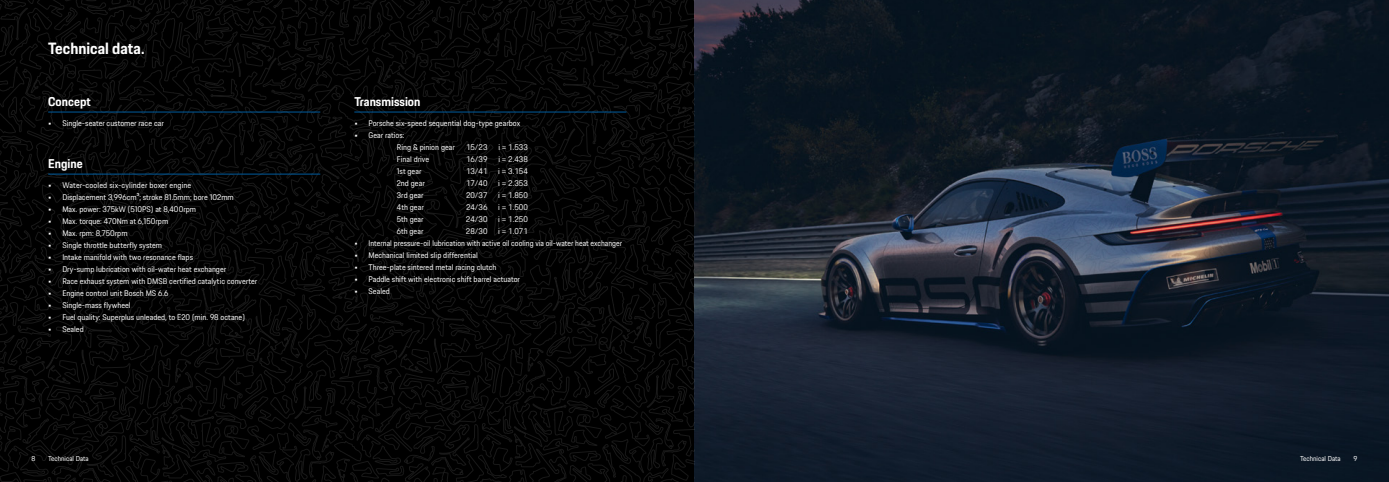
<style>
.page{position:relative;width:1389px;height:482px;background:#fff}
.page>*{position:absolute;margin:0;border:0;box-sizing:border-box;transform-origin:0 0}
.t1{font:700 16px "Porsche Next";color:#fff}
.t2{font:700 12.5px "Porsche Next";color:#fff}
.t3{font:8px/12px "Porsche Next";color:#fff}
.t4{font:8px "Porsche Next";letter-spacing:.02em;color:#fff}
.t5{font:7px "Porsche Next";color:#fff}
</style>
<div class="page">
<img style="left:695px;top:0;width:694px;height:482px">
<svg style="left:0;top:0;width:695px;height:482px;background:#050505"></svg>
<hr style="left:354px;top:112px;width:272px;height:1px;background:#005c9e">
<hr style="left:48px;top:112px;width:272px;height:1px;background:#005c9e">
<hr style="left:48px;top:174px;width:272px;height:1px;background:#005c9e">
<h1 class="t1" style="left:48px;top:38px;width:98px">Technical data.</h1>
<h2 class="t2" style="left:48px;top:94px;width:44px">Concept</h2>
<p class="t3" style="left:48px;top:117px;width:117px">• Single-seater customer race car</p>
<h2 class="t2" style="left:48px;top:156px;width:36px">Engine</h2>
<p class="t4" style="left:48px;top:180px;width:145px">• Water-cooled six-cylinder boxer engine</p>
<p class="t3" style="left:48px;top:191px;width:187px">• Displacement 3,996cm³; stroke 81.5mm; bore 102mm</p>
<p class="t3" style="left:48px;top:203px;width:149px">• Max. power: 375kW (510PS) at 8,400rpm</p>
<p class="t3" style="left:48px;top:215px;width:122px">• Max. torque: 470Nm at 6,150rpm</p>
<p class="t3" style="left:48px;top:227px;width:81px">• Max. rpm: 8,750rpm</p>
<p class="t3" style="left:48px;top:239px;width:115px">• Single throttle butterfly system</p>
<p class="t3" style="left:48px;top:251px;width:146px">• Intake manifold with two resonance flaps</p>
<p class="t3" style="left:48px;top:263px;width:180px">• Dry-sump lubrication with oil-water heat exchanger</p>
<p class="t3" style="left:48px;top:275px;width:211px">• Race exhaust system with DMSB certified catalytic converter</p>
<p class="t3" style="left:48px;top:287px;width:122px">• Engine control unit Bosch MS 6.6</p>
<p class="t3" style="left:48px;top:299px;width:84px">• Single-mass flywheel</p>
<p class="t3" style="left:48px;top:311px;width:198px">• Fuel quality: Superplus unleaded, to E20 (min. 98 octane)</p>
<p class="t3" style="left:48px;top:323px;width:37px">• Sealed</p>
<h2 class="t2" style="left:354px;top:94px;width:68px">Transmission</h2>
<p class="t3" style="left:354px;top:117px;width:167px">• Porsche six-speed sequential dog-type gearbox</p>
<p class="t3" style="left:397px;top:129px;width:60px;text-indent:-43px">• Gear ratios:<br>Ring &amp; pinion gear</p>
<p class="t3" style="left:466px;top:141px;width:23px">15/23</p>
<p class="t3" style="left:498px;top:141px;width:31px">i = 1.533</p>
<p class="t3" style="left:397px;top:153px;width:34px">Final drive</p>
<p class="t3" style="left:466px;top:153px;width:23px">16/39</p>
<p class="t3" style="left:498px;top:153px;width:31px">i = 2.438</p>
<p class="t3" style="left:397px;top:165px;width:26px">1st gear</p>
<p class="t3" style="left:466px;top:165px;width:23px">13/41</p>
<p class="t3" style="left:498px;top:165px;width:31px">i = 3.154</p>
<p class="t3" style="left:397px;top:177px;width:30px">2nd gear</p>
<p class="t3" style="left:466px;top:177px;width:23px">17/40</p>
<p class="t3" style="left:498px;top:177px;width:31px">i = 2.353</p>
<p class="t3" style="left:397px;top:189px;width:28px">3rd gear</p>
<p class="t3" style="left:466px;top:189px;width:23px">20/37</p>
<p class="t3" style="left:498px;top:189px;width:31px">i = 1.850</p>
<p class="t3" style="left:397px;top:201px;width:29px">4th gear</p>
<p class="t3" style="left:466px;top:201px;width:23px">24/36</p>
<p class="t3" style="left:498px;top:201px;width:31px">i = 1.500</p>
<p class="t3" style="left:397px;top:213px;width:28px">5th gear</p>
<p class="t3" style="left:466px;top:213px;width:23px">24/30</p>
<p class="t3" style="left:498px;top:213px;width:31px">i = 1.250</p>
<p class="t3" style="left:397px;top:225px;width:28px">6th gear</p>
<p class="t3" style="left:466px;top:225px;width:23px">28/30</p>
<p class="t3" style="left:498px;top:225px;width:31px">i = 1.071</p>
<p class="t3" style="left:354px;top:237px;width:269px">• Internal pressure-oil lubrication with active oil cooling via oil-water heat exchanger</p>
<p class="t3" style="left:354px;top:249px;width:125px">• Mechanical limited slip differential</p>
<p class="t3" style="left:354px;top:261px;width:144px">• Three-plate sintered metal racing clutch</p>
<p class="t3" style="left:354px;top:273px;width:167px">• Paddle shift with electronic shift barrel actuator</p>
<p class="t3" style="left:354px;top:285px;width:37px">• Sealed</p>
<p class="t5" style="left:32px;top:454px;width:5px">8</p>
<p class="t5" style="left:48px;top:454px;width:42px">Technical Data</p>
<p class="t5" style="left:1300px;top:454px;width:42px">Technical Data</p>
<p class="t5" style="left:1354px;top:454px;width:5px">9</p>
</div>
